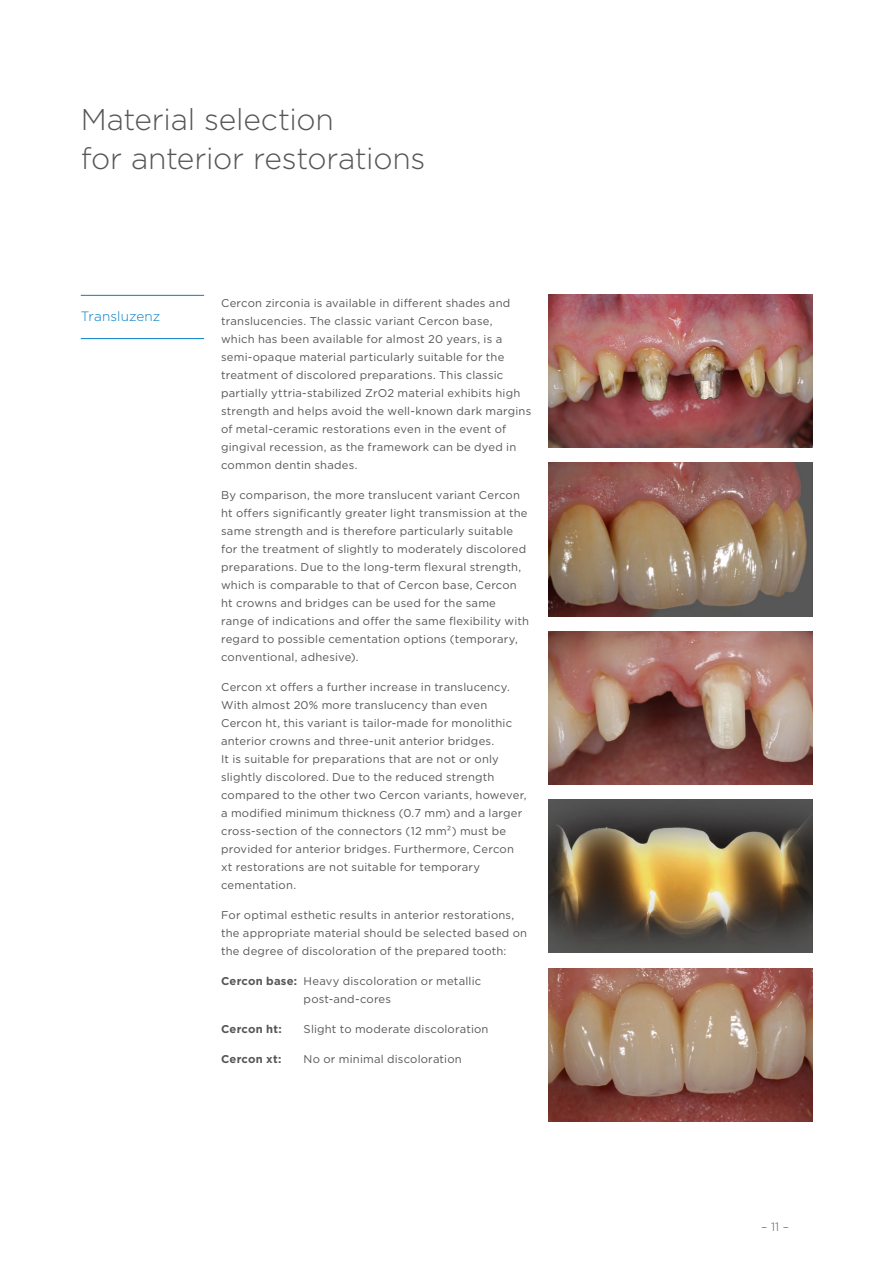
<style>
.page{position:relative;width:893px;height:1263px;background:#fff}
.page>*{position:absolute;margin:0;border:0;box-sizing:border-box;transform-origin:0 0}
.t1{font:300 30px/39px "Gotham";letter-spacing:-.01em;color:#565656}
.t2{font:300 13.5px "Gotham";letter-spacing:.01em;color:#007fc7}
.t3{font:300 12px "Gotham";color:#565656}
.t4{font:11.25px/18px "Gotham";letter-spacing:.02em;color:#565656}
.t5{font:700 11.25px "Gotham";letter-spacing:.02em;color:#565656}
.s1{font-weight:700}
</style>
<div class="page">
<img style="left:549px;top:294px;width:263px;height:154px">
<img style="left:549px;top:463px;width:263px;height:153px">
<img style="left:549px;top:631px;width:263px;height:153px">
<img style="left:549px;top:800px;width:263px;height:153px">
<img style="left:549px;top:968px;width:263px;height:153px">
<hr style="left:81px;top:295px;width:123px;height:1px;background:#007fc7">
<hr style="left:81px;top:338px;width:123px;height:1px;background:#007fc7">
<h1 class="t1" style="left:81px;top:99px;width:346px">Material selection<br>for anterior restorations</h1>
<p class="t2" style="left:81px;top:308px;width:81px">Transluzenz</p>
<p class="t4" style="left:221px;top:294px;width:312px">Cercon zirconia is available in different shades and translucencies. The classic variant Cercon base,<br>which has been available for almost 20 years, is a semi-opaque material particularly suitable for the treatment of discolored preparations. This classic partially yttria-stabilized ZrO2 material exhibits high strength and helps avoid the well-known dark margins of metal-ceramic restorations even in the event of gingival recession, as the framework can be dyed in common dentin shades.</p>
<p class="t4" style="left:221px;top:486px;width:309px">By comparison, the more translucent variant Cercon ht offers significantly greater light transmission at the same strength and is therefore particularly suitable for the treatment of slightly to moderately discolored preparations. Due to the long-term flexural strength, which is comparable to that of Cercon base, Cercon ht crowns and bridges can be used for the same range of indications and offer the same flexibility with regard to possible cementation options (temporary, conventional, adhesive).</p>
<p class="t4" style="left:221px;top:678px;width:307px">Cercon xt offers a further increase in translucency.<br>With almost 20% more translucency than even Cercon ht, this variant is tailor-made for monolithic anterior crowns and three-unit anterior bridges.<br>It is suitable for preparations that are not or only slightly discolored. Due to the reduced strength compared to the other two Cercon variants, however, a modified minimum thickness (0.7 mm) and a larger cross-section of the connectors (12 mm²) must be provided for anterior bridges. Furthermore, Cercon xt restorations are not suitable for temporary cementation.</p>
<p class="t4" style="left:221px;top:906px;width:308px">For optimal esthetic results in anterior restorations, the appropriate material should be selected based on the degree of discoloration of the prepared tooth:</p>
<p class="t4" style="left:304px;top:972px;width:179px;text-indent:-82px"><span class="s1">Cercon base:</span> Heavy discoloration or metallic post-and-cores</p>
<p class="t5" style="left:221px;top:1022px;width:62px">Cercon ht:</p>
<p class="t4" style="left:304px;top:1020px;width:186px">Slight to moderate discoloration</p>
<p class="t5" style="left:221px;top:1052px;width:62px">Cercon xt:</p>
<p class="t4" style="left:304px;top:1050px;width:160px">No or minimal discoloration</p>
<p class="t3" style="left:761px;top:1219px;width:29px">– 11 –</p>
</div>
